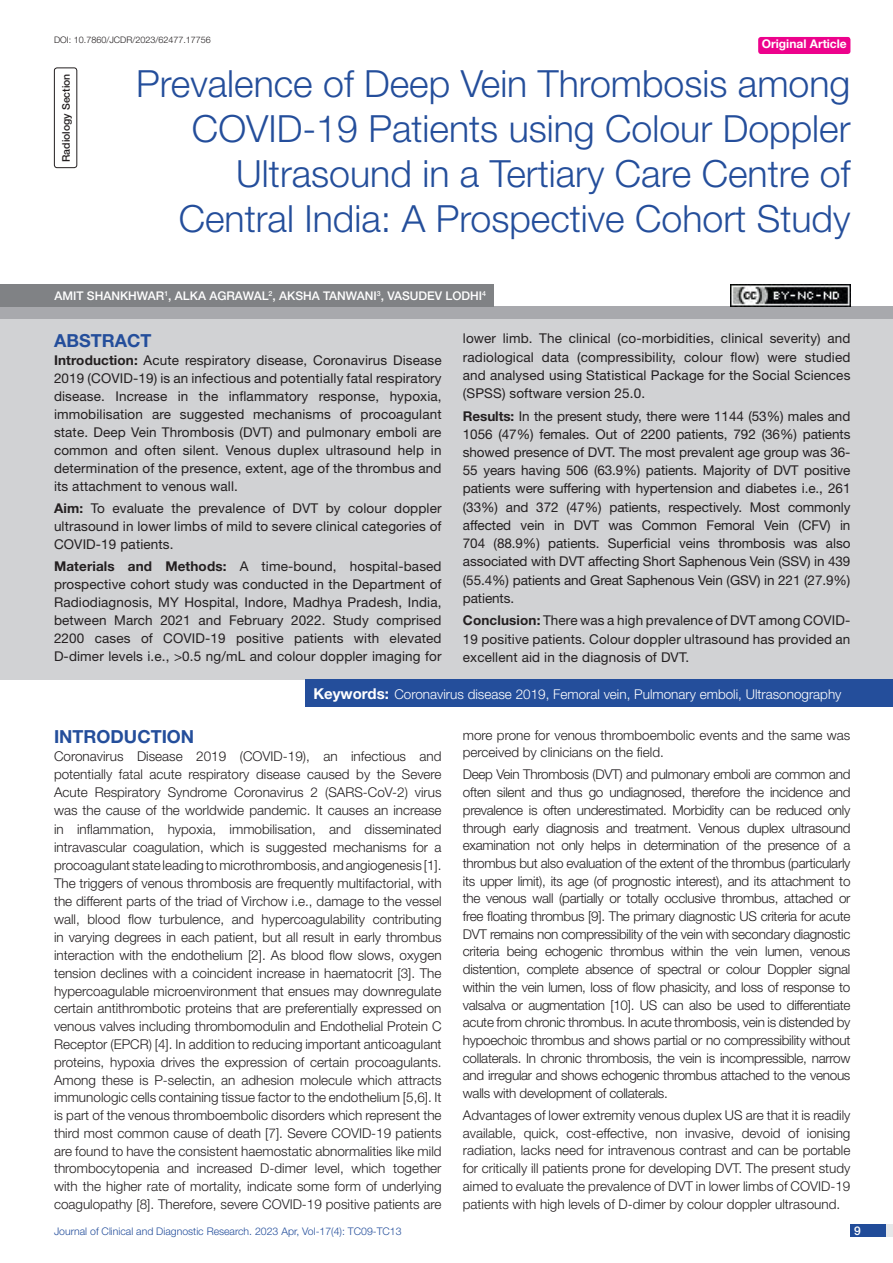
<style>
.page{position:relative;width:893px;height:1263px;background:#fff}
.page>*{position:absolute;margin:0;border:0;box-sizing:border-box;transform-origin:0 0}
.t1{font:300 37.5px/45px "Helvetica Neue";color:#244e9b;text-align:right}
.Heading{font:700 18px "Helvetica Neue";color:#244e9b}
.Abstract_head{font:700 18px "Helvetica Neue";color:#244e9b}
.Body_text{font:300 13.5px/17.9px "Helvetica Neue";color:#231f20;text-align:justify}
.Abstract_Text{font:13.5px/18.3px "Helvetica Neue";letter-spacing:.01em;color:#231f20;text-align:justify}
.Key_words{font:300 13.5px "Helvetica Neue";color:#fff}
.Author{font:500 12px "Helvetica Neue";color:#fff}
.t2{font:700 12px "Helvetica Neue";color:#fff}
.t3{font:300 10.5px "Helvetica Neue";color:#244e9b}
.section{font:500 10.5px "Helvetica Neue";color:#231f20}
.DOI{font:300 9px "Helvetica Neue";color:#231f20}
.s1{font-weight:700}
.s2{font-weight:700;font-size:15px}
</style>
<div class="page">
<div style="left:850px;top:1224px;width:43px;height:13px;background:#e6e7e9"></div>
<div style="left:850px;top:1224px;width:35px;height:13px;background:#214c99"></div>
<div style="left:758px;top:37px;width:92px;height:17px;background:#ed028c;border-radius:3px"></div>
<div style="left:54px;top:68px;width:23px;height:100px;border:1px solid #231f20;border-radius:3px"></div>
<div style="left:0;top:307px;width:893px;height:12px;background:#a8a9ad"></div>
<div style="left:0;top:284px;width:494px;height:23px;background:#808285"></div>
<div style="left:0;top:319px;width:893px;height:361px;background:#d1d2d4"></div>
<div style="left:305px;top:679px;width:588px;height:28px;background:#244e9b"></div>
<img style="left:730px;top:284px;width:120px;height:23px">
<p class="DOI" style="left:54px;top:35px;width:158px">DOI: 10.7860/JCDR/2023/62477.17756</p>
<p class="t2" style="left:762px;top:37px;width:87px">Original Article</p>
<p class="section" style="left:60px;top:162px;width:90px;rotate:-90deg">RADIOLOGY SECTION</p>
<p class="t1" style="left:136px;top:60px;width:716px">Prevalence of Deep Vein Thrombosis among COVID-19 Patients using Colour Doppler Ultrasound in a Tertiary Care Centre of Central India: A Prospective Cohort Study</p>
<p class="Author" style="left:54px;top:289px;width:433px">AMIT SHANKHWAR<sup>1</sup>, ALKA AGRAWAL<sup>2</sup>, AKSHA TANWANI<sup>3</sup>, VASUDEV LODHI<sup>4</sup></p>
<p class="Abstract_head" style="left:54px;top:329px;width:99px">ABSTRACT</p>
<p class="Abstract_Text" style="left:54px;top:351px;width:389px"><span class="s1">Introduction:</span> Acute respiratory disease, Coronavirus Disease 2019 (COVID-19) is an infectious and potentially fatal respiratory disease. Increase in the inflammatory response, hypoxia, immobilisation are suggested mechanisms of procoagulant state. Deep Vein Thrombosis (DVT) and pulmonary emboli are common and often silent. Venous duplex ultrasound help in determination of the presence, extent, age of the thrombus and its attachment to venous wall.</p>
<p class="Abstract_Text" style="left:54px;top:499px;width:389px"><span class="s1">Aim:</span> To evaluate the prevalence of DVT by colour doppler ultrasound in lower limbs of mild to severe clinical categories of COVID-19 patients.</p>
<p class="Abstract_Text" style="left:54px;top:557px;width:389px"><span class="s1">Materials and Methods:</span> A time-bound, hospital-based prospective cohort study was conducted in the Department of Radiodiagnosis, MY Hospital, Indore, Madhya Pradesh, India, between March 2021 and February 2022. Study comprised 2200 cases of COVID-19 positive patients with elevated D-dimer levels i.e., &gt;0.5 ng/mL and colour doppler imaging for</p>
<p class="Abstract_Text" style="left:463px;top:329px;width:389px">lower limb. The clinical (co-morbidities, clinical severity) and radiological data (compressibility, colour flow) were studied and analysed using Statistical Package for the Social Sciences (SPSS) software version 25.0.</p>
<p class="Abstract_Text" style="left:463px;top:406px;width:389px"><span class="s1">Results:</span> In the present study, there were 1144 (53%) males and 1056 (47%) females. Out of 2200 patients, 792 (36%) patients showed presence of DVT. The most prevalent age group was 36- 55 years having 506 (63.9%) patients. Majority of DVT positive patients were suffering with hypertension and diabetes i.e., 261 (33%) and 372 (47%) patients, respectively. Most commonly affected vein in DVT was Common Femoral Vein (CFV) in 704 (88.9%) patients. Superficial veins thrombosis was also associated with DVT affecting Short Saphenous Vein (SSV) in 439 (55.4%) patients and Great Saphenous Vein (GSV) in 221 (27.9%) patients.</p>
<p class="Abstract_Text" style="left:463px;top:611px;width:389px"><span class="s1">Conclusion:</span> There was a high prevalence of DVT among COVID-19 positive patients. Colour doppler ultrasound has provided an excellent aid in the diagnosis of DVT.</p>
<p class="Key_words" style="left:313px;top:686px;width:530px"><span class="s2">Keywords:</span> Coronavirus disease 2019, Femoral vein, Pulmonary emboli, Ultrasonography</p>
<p class="Heading" style="left:54px;top:726px;width:142px">INTRODUCTION</p>
<p class="Body_text" style="left:54px;top:747px;width:389px">Coronavirus Disease 2019 (COVID-19), an infectious and potentially fatal acute respiratory disease caused by the Severe Acute Respiratory Syndrome Coronavirus 2 (SARS-CoV-2) virus was the cause of the worldwide pandemic. It causes an increase in inflammation, hypoxia, immobilisation, and disseminated intravascular coagulation, which is suggested mechanisms for a procoagulant state leading to microthrombosis, and angiogenesis [1].<br>The triggers of venous thrombosis are frequently multifactorial, with the different parts of the triad of Virchow i.e., damage to the vessel wall, blood flow turbulence, and hypercoagulability contributing in varying degrees in each patient, but all result in early thrombus interaction with the endothelium [2]. As blood flow slows, oxygen tension declines with a coincident increase in haematocrit [3]. The hypercoagulable microenvironment that ensues may downregulate certain antithrombotic proteins that are preferentially expressed on venous valves including thrombomodulin and Endothelial Protein C Receptor (EPCR) [4]. In addition to reducing important anticoagulant proteins, hypoxia drives the expression of certain procoagulants.<br>Among these is P-selectin, an adhesion molecule which attracts immunologic cells containing tissue factor to the endothelium [5,6]. It is part of the venous thromboembolic disorders which represent the third most common cause of death [7]. Severe COVID-19 patients are found to have the consistent haemostatic abnormalities like mild thrombocytopenia and increased D-dimer level, which together with the higher rate of mortality, indicate some form of underlying coagulopathy [8]. Therefore, severe COVID-19 positive patients are</p>
<p class="Body_text" style="left:463px;top:726px;width:389px">more prone for venous thromboembolic events and the same was perceived by clinicians on the field.</p>
<p class="Body_text" style="left:463px;top:765px;width:389px">Deep Vein Thrombosis (DVT) and pulmonary emboli are common and often silent and thus go undiagnosed, therefore the incidence and prevalence is often underestimated. Morbidity can be reduced only through early diagnosis and treatment. Venous duplex ultrasound examination not only helps in determination of the presence of a thrombus but also evaluation of the extent of the thrombus (particularly its upper limit), its age (of prognostic interest), and its attachment to the venous wall (partially or totally occlusive thrombus, attached or free floating thrombus [9]. The primary diagnostic US criteria for acute DVT remains non compressibility of the vein with secondary diagnostic criteria being echogenic thrombus within the vein lumen, venous distention, complete absence of spectral or colour Doppler signal within the vein lumen, loss of flow phasicity, and loss of response to valsalva or augmentation [10]. US can also be used to differentiate acute from chronic thrombus. In acute thrombosis, vein is distended by hypoechoic thrombus and shows partial or no compressibility without collaterals. In chronic thrombosis, the vein is incompressible, narrow and irregular and shows echogenic thrombus attached to the venous walls with development of collaterals.</p>
<p class="Body_text" style="left:463px;top:1106px;width:389px">Advantages of lower extremity venous duplex US are that it is readily available, quick, cost-effective, non invasive, devoid of ionising radiation, lacks need for intravenous contrast and can be portable for critically ill patients prone for developing DVT. The present study aimed to evaluate the prevalence of DVT in lower limbs of COVID-19 patients with high levels of D-dimer by colour doppler ultrasound.</p>
<p class="t3" style="left:54px;top:1225px;width:349px">Journal of Clinical and Diagnostic Research. 2023 Apr, Vol-17(4): TC09-TC13</p>
<p class="Author" style="left:854px;top:1223px;width:8px">9</p>
</div>
